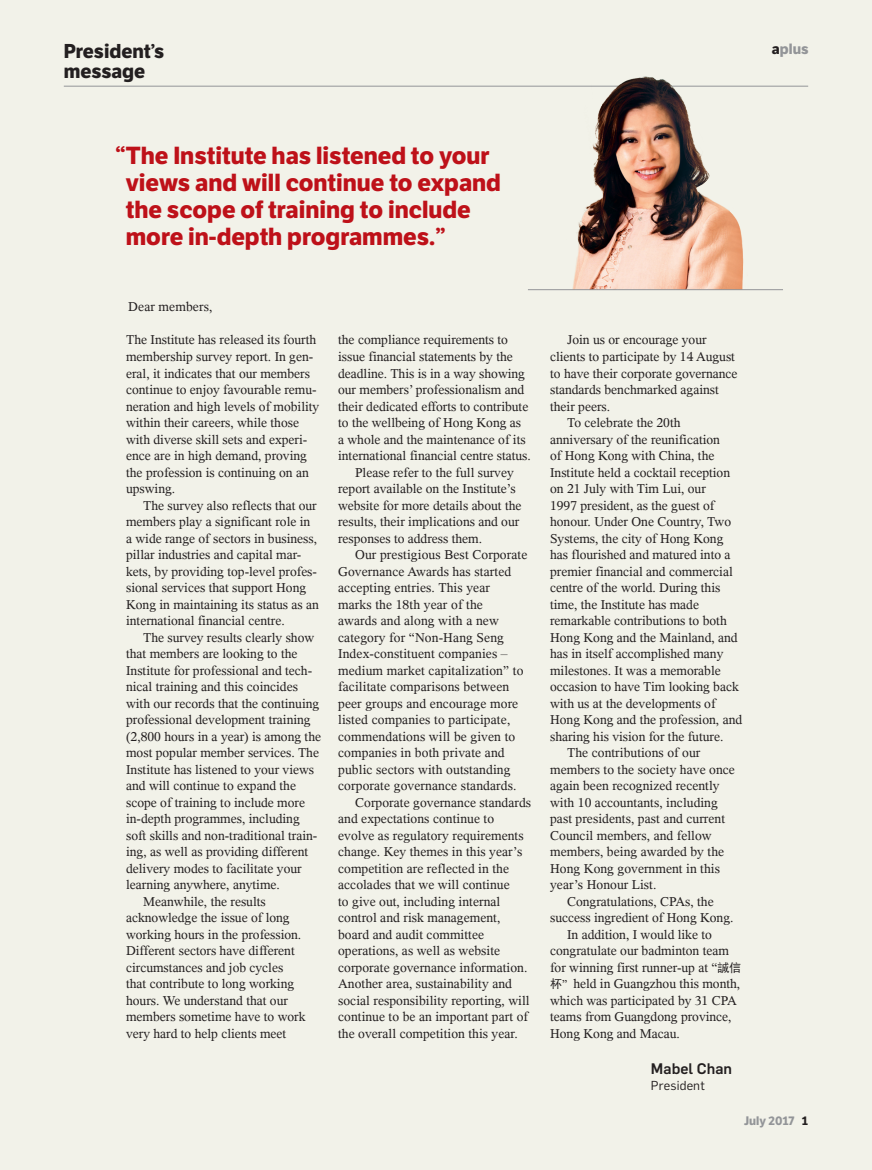
<style>
.page{position:relative;width:872px;height:1170px;background:#fff}
.page>*{position:absolute;margin:0;border:0;box-sizing:border-box;transform-origin:0 0}
.t1{font:700 24px/27px "LFT Etica";color:#be1119}
.t2{font:700 19.5px/20.2px "LFT Etica";color:#231f20}
.Text_-_Indent{font:500 15px "Flama";color:#231f20}
.t3{font:700 14.55px "LFT Etica";color:#939598}
.t4{font:13.5px/16.5px "Thorndale";color:#231f20}
.Text_-_Indent-2{font:12.75px "Flama";letter-spacing:.01em;color:#231f20}
.t5{font:700 12px "LFT Etica";color:#939598}
.s1{color:#231f20}
.s2{font-family:"Sim Hei";font-size:12px}
.s3{font-size:12px}
</style>
<div class="page">
<div style="left:0;top:0;width:872px;height:1169px;background:#f2f2e9"></div>
<hr style="left:64px;top:86px;width:744px;height:1px;background:#939598">
<img style="left:562px;top:76px;width:194px;height:213px">
<hr style="left:528px;top:289px;width:255px;height:1px;background:#939598">
<h2 class="t2" style="left:64px;top:41px;width:102px">President’s message</h2>
<p class="t3" style="left:772px;top:40px;width:38px"><span class="s1">a</span>plus</p>
<p class="t1" style="left:126px;top:143px;width:376px;text-indent:-10px">“The Institute has listened to your views and will continue to expand the scope of training to include more in-depth programmes.”</p>
<p class="t4" style="left:128px;top:298px;width:86px">Dear members,</p>
<p class="t4" style="left:126px;top:331px;width:195px">The Institute has released its fourth membership survey report. In gen&shy;eral, it indicates that our members continue to enjoy favourable remu&shy;neration and high levels of mobility within their careers, while those with diverse skill sets and experi&shy;ence are in high demand, proving the profession is continuing on an upswing.</p>
<p class="t4" style="left:126px;top:496px;width:194px;text-indent:17px">The survey also reflects that our members play a significant role in a wide range of sectors in business, pillar industries and capital mar&shy;kets, by providing top-level profes&shy;sional services that support Hong Kong in maintaining its status as an international financial centre.</p>
<p class="t4" style="left:126px;top:628px;width:196px;text-indent:17px">The survey results clearly show that members are looking to the Institute for professional and tech&shy;nical training and this coincides with our records that the continuing professional development training (2,800 hours in a year) is among the most popular member services. The Institute has listened to your views and will continue to expand the scope of training to include more in-depth programmes, including soft skills and non-traditional train&shy;ing, as well as providing different delivery modes to facilitate your learning anywhere, anytime.</p>
<p class="t4" style="left:126px;top:892px;width:181px;text-indent:17px">Meanwhile, the results acknowledge the issue of long working hours in the profession.<br>Different sectors have different circumstances and job cycles that contribute to long working hours. We understand that our members sometime have to work very hard to help clients meet</p>
<p class="t4" style="left:338px;top:331px;width:194px">the compliance requirements to issue financial statements by the deadline. This is in a way showing our members’ professionalism and their dedicated efforts to contribute to the wellbeing of Hong Kong as<br>a whole and the maintenance of its international financial centre status.</p>
<p class="t4" style="left:338px;top:463px;width:185px;text-indent:17px">Please refer to the full survey report available on the Institute’s website for more details about the results, their implications and our responses to address them.</p>
<p class="t4" style="left:338px;top:546px;width:191px;text-indent:17px">Our prestigious Best Corporate<br>Governance Awards has started accepting entries. This year<br>marks the 18th year of the<br>awards and along with a new category for “Non-Hang Seng<br>Index-constituent companies – medium market capitalization” to facilitate comparisons between peer groups and encourage more listed companies to participate, commendations will be given to companies in both private and public sectors with outstanding corporate governance standards.</p>
<p class="t4" style="left:338px;top:793px;width:194px;text-indent:17px">Corporate governance standards and expectations continue to evolve as regulatory requirements change. Key themes in this year’s competition are reflected in the accolades that we will continue<br>to give out, including internal control and risk management, board and audit committee operations, as well as website corporate governance information.<br>Another area, sustainability and social responsibility reporting, will continue to be an important part of the overall competition this year.</p>
<p class="t4" style="left:550px;top:331px;width:189px;text-indent:17px">Join us or encourage your clients to participate by 14 August to have their corporate governance standards benchmarked against their peers.</p>
<p class="t4" style="left:550px;top:414px;width:193px;text-indent:17px">To celebrate the 20th anniversary of the reunification<br>of Hong Kong with China, the<br>Institute held a cocktail reception on 21 July with Tim Lui, our<br>1997 president, as the guest of honour. Under One Country, Two<br>Systems, the city of Hong Kong has flourished and matured into a premier financial and commercial centre of the world. During this time, the Institute has made remarkable contributions to both<br>Hong Kong and the Mainland, and has in itself accomplished many milestones. It was a memorable occasion to have Tim looking back with us at the developments of<br>Hong Kong and the profession, and sharing his vision for the future.</p>
<p class="t4" style="left:550px;top:744px;width:186px;text-indent:17px">The contributions of our members to the society have once again been recognized recently with 10 accountants, including past presidents, past and current<br>Council members, and fellow members, being awarded by the<br>Hong Kong government in this year’s Honour List.</p>
<p class="t4" style="left:550px;top:892px;width:185px;text-align:center">Congratulations, CPAs, the success ingredient of Hong Kong.</p>
<p class="t4" style="left:550px;top:925px;width:193px;text-indent:17px">In addition, I would like to congratulate our badminton team for winning first runner-up at “<span class="s2">誠信杯</span><span class="s3">”</span> held in Guangzhou this month, which was participated by 31 CPA teams from Guangdong province,<br>Hong Kong and Macau.</p>
<p class="Text_-_Indent" style="left:651px;top:1057px;width:83px">Mabel Chan</p>
<p class="Text_-_Indent-2" style="left:651px;top:1076px;width:55px">President</p>
<p class="t5" style="left:744px;top:1113px;width:65px">July 2017 <span class="s1">1</span></p>
</div>
